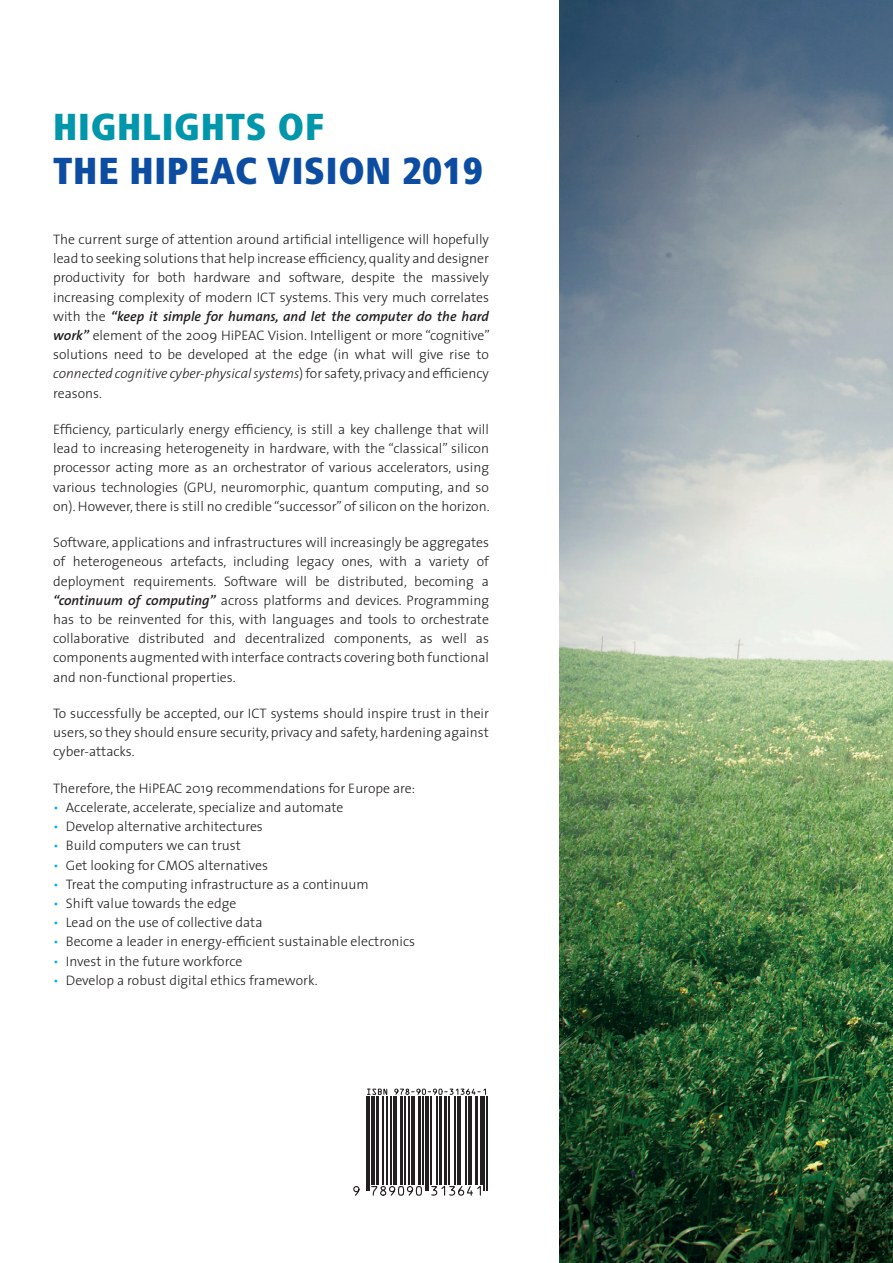
<style>
.page{position:relative;width:893px;height:1263px;background:#fff}
.page>*{position:absolute;margin:0;border:0;box-sizing:border-box;transform-origin:0 0}
.t1{font:900 condensed 37.5px "Frutiger";letter-spacing:.02em;color:#0d4da1}
.t2{font:900 condensed 37.5px "Frutiger";letter-spacing:.02em;color:#0096ab}
.t3{font:300 13.8px/19.2px "The Sans";color:#231f20;text-align:justify}
.s1{font-weight:600;font-style:italic}
.s2{font-style:italic}
.s3{color:#00aeef}
</style>
<div class="page">
<img style="left:559px;top:0;width:334px;height:1263px">
<svg style="left:367px;top:1089px;width:121px;height:102px"></svg>
<hr style="left:366px;top:1096px;width:1px;height:95px;background:#231f20">
<hr style="left:369px;top:1096px;width:1px;height:95px;background:#231f20">
<hr style="left:371px;top:1096px;width:4px;height:89px;background:#231f20">
<hr style="left:376px;top:1096px;width:3px;height:89px;background:#231f20">
<hr style="left:383px;top:1096px;width:1px;height:89px;background:#231f20">
<hr style="left:387px;top:1096px;width:1px;height:89px;background:#231f20">
<hr style="left:390px;top:1096px;width:2px;height:89px;background:#231f20">
<hr style="left:393px;top:1096px;width:4px;height:89px;background:#231f20">
<hr style="left:401px;top:1096px;width:2px;height:89px;background:#231f20">
<hr style="left:404px;top:1096px;width:2px;height:89px;background:#231f20">
<hr style="left:408px;top:1096px;width:2px;height:89px;background:#231f20">
<hr style="left:411px;top:1096px;width:4px;height:89px;background:#231f20">
<hr style="left:419px;top:1096px;width:2px;height:89px;background:#231f20">
<hr style="left:422px;top:1096px;width:2px;height:89px;background:#231f20">
<hr style="left:425px;top:1096px;width:1px;height:95px;background:#231f20">
<hr style="left:427px;top:1096px;width:2px;height:95px;background:#231f20">
<hr style="left:430px;top:1096px;width:1px;height:89px;background:#231f20">
<hr style="left:436px;top:1096px;width:2px;height:89px;background:#231f20">
<hr style="left:439px;top:1096px;width:3px;height:89px;background:#231f20">
<hr style="left:444px;top:1096px;width:3px;height:89px;background:#231f20">
<hr style="left:448px;top:1096px;width:1px;height:89px;background:#231f20">
<hr style="left:454px;top:1096px;width:2px;height:89px;background:#231f20">
<hr style="left:457px;top:1096px;width:1px;height:89px;background:#231f20">
<hr style="left:459px;top:1096px;width:2px;height:89px;background:#231f20">
<hr style="left:466px;top:1096px;width:1px;height:89px;background:#231f20">
<hr style="left:468px;top:1096px;width:4px;height:89px;background:#231f20">
<hr style="left:475px;top:1096px;width:2px;height:89px;background:#231f20">
<hr style="left:480px;top:1096px;width:2px;height:89px;background:#231f20">
<hr style="left:484px;top:1096px;width:1px;height:95px;background:#231f20">
<hr style="left:486px;top:1096px;width:1px;height:95px;background:#231f20">
<svg style="left:353px;top:1186px;width:7px;height:10px"></svg>
<svg style="left:371px;top:1185px;width:52px;height:11px"></svg>
<svg style="left:430px;top:1185px;width:51px;height:11px"></svg>
<svg style="left:367px;top:1088px;width:20px;height:7px"></svg>
<svg style="left:394px;top:1088px;width:92px;height:7px"></svg>
<h1 class="t2" style="left:53px;top:104px;width:272px">HIGHLIGHTS OF</h1>
<h1 class="t1" style="left:53px;top:148px;width:431px">THE HIPEAC VISION 2019</h1>
<p class="t3" style="left:53px;top:229px;width:438px">The current surge of attention around artificial intelligence will hopefully lead to seeking solutions that help increase efficiency, quality and designer productivity for both hardware and software, despite the massively increasing complexity of modern ICT systems. This very much correlates with the <span class="s1">“keep it simple for humans, and let the computer do the hard work”</span> element of the 2009 HiPEAC Vision. Intelligent or more “cognitive” solutions need to be developed at the edge (in what will give rise to <span class="s2">connected cognitive cyber-physical systems</span>) for safety, privacy and efficiency reasons.</p>
<p class="t3" style="left:53px;top:419px;width:438px">Efficiency, particularly energy efficiency, is still a key challenge that will lead to increasing heterogeneity in hardware, with the “classical” silicon processor acting more as an orchestrator of various accelerators, using various technologies (GPU, neuromorphic, quantum computing, and so on). However, there is still no credible “successor” of silicon on the horizon.</p>
<p class="t3" style="left:53px;top:532px;width:437px">Software, applications and infrastructures will increasingly be aggregates of heterogeneous artefacts, including legacy ones, with a variety of deployment requirements. Software will be distributed, becoming a <span class="s1">“continuum of computing”</span> across platforms and devices. Programming has to be reinvented for this, with languages and tools to orchestrate collaborative distributed and decentralized components, as well as components augmented with interface contracts covering both functional and non-functional properties.</p>
<p class="t3" style="left:53px;top:703px;width:437px">To successfully be accepted, our ICT systems should inspire trust in their users, so they should ensure security, privacy and safety, hardening against cyber-attacks.</p>
<p class="t3" style="left:53px;top:778px;width:364px">Therefore, the HiPEAC 2019 recommendations for Europe are:</p>
<p class="t3" style="left:53px;top:797px;width:292px"><span class="s3">•</span> Accelerate, accelerate, specialize and automate</p>
<p class="t3" style="left:53px;top:816px;width:211px"><span class="s3">•</span> Develop alternative architectures</p>
<p class="t3" style="left:53px;top:836px;width:189px"><span class="s3">•</span> Build computers we can trust</p>
<p class="t3" style="left:53px;top:855px;width:216px"><span class="s3">•</span> Get looking for CMOS alternatives</p>
<p class="t3" style="left:53px;top:874px;width:317px"><span class="s3">•</span> Treat the computing infrastructure as a continuum</p>
<p class="t3" style="left:53px;top:893px;width:185px"><span class="s3">•</span> Shift value towards the edge</p>
<p class="t3" style="left:53px;top:912px;width:211px"><span class="s3">•</span> Lead on the use of collective data</p>
<p class="t3" style="left:53px;top:932px;width:363px"><span class="s3">•</span> Become a leader in energy-efficient sustainable electronics</p>
<p class="t3" style="left:53px;top:951px;width:191px"><span class="s3">•</span> Invest in the future workforce</p>
<p class="t3" style="left:53px;top:970px;width:266px"><span class="s3">•</span> Develop a robust digital ethics framework.</p>
</div>
